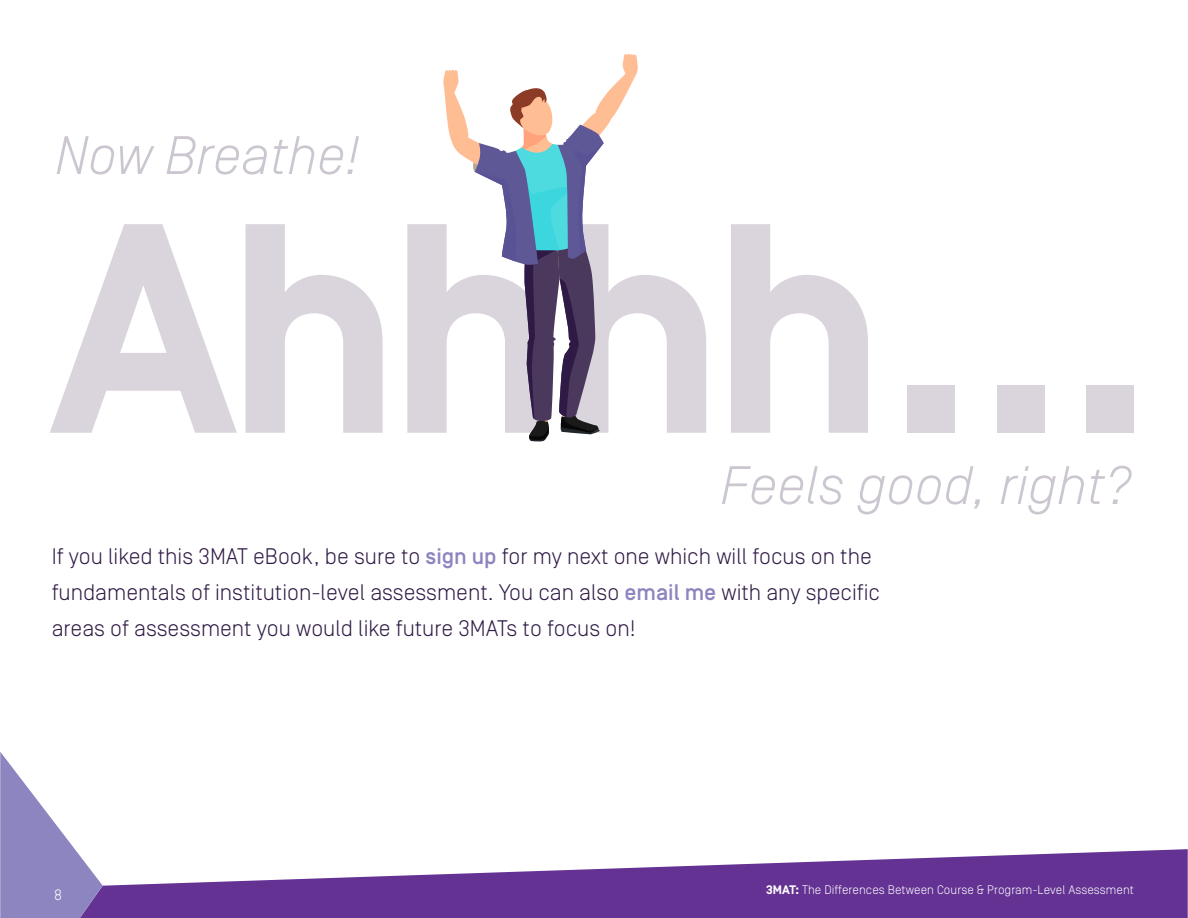
<style>
.page{position:relative;width:1188px;height:918px;background:#fff}
.page>*{position:absolute;margin:0;border:0;box-sizing:border-box;transform-origin:0 0}
.t1{font:italic 300 54px "Simplon Norm";color:#ccc6d0}
.t2{font:300 22.5px/36px "Simplon Norm";color:#2f1a45}
.t3{font:300 15px "Simplon Norm";color:#fff}
.t4{font:300 12.3px "Simplon Norm";letter-spacing:.005em;color:#fff}
.s1{font-weight:500;color:#8d85c0}
.s2{font-weight:700}
</style>
<div class="page">
<svg style="left:103px;top:849px;width:1085px;height:69px;fill:#633293"></svg>
<svg style="left:0;top:752px;width:103px;height:166px"></svg>
<svg style="left:50px;top:224px;width:187px;height:209px"></svg>
<svg style="left:246px;top:224px;width:137px;height:209px"></svg>
<svg style="left:731px;top:224px;width:137px;height:209px"></svg>
<div style="left:908px;top:385px;width:47px;height:48px;background:#dad5dc"></div>
<div style="left:997px;top:385px;width:48px;height:48px;background:#dad5dc"></div>
<div style="left:1086px;top:385px;width:48px;height:48px;background:#dad5dc"></div>
<svg style="left:407px;top:54px;width:299px;height:388px"></svg>
<h1 class="t1" style="left:55px;top:127px;width:306px">Now Breathe!</h1>
<h1 class="t1" style="left:720px;top:457px;width:413px">Feels good, right?</h1>
<p class="t2" style="left:52px;top:539px;width:830px">If you liked this 3MAT eBook, be sure to <span class="s1">sign up</span> for my next one which will focus on the fundamentals of institution-level assessment. You can also <span class="s1">email me</span> with any specific areas of assessment you would like future 3MATs to focus on!</p>
<p class="t3" style="left:54px;top:887px;width:9px">8</p>
<p class="t4" style="left:766px;top:883px;width:369px"><span class="s2">3MAT:</span> The Differences Between Course &amp; Program-Level Assessment</p>
</div>
